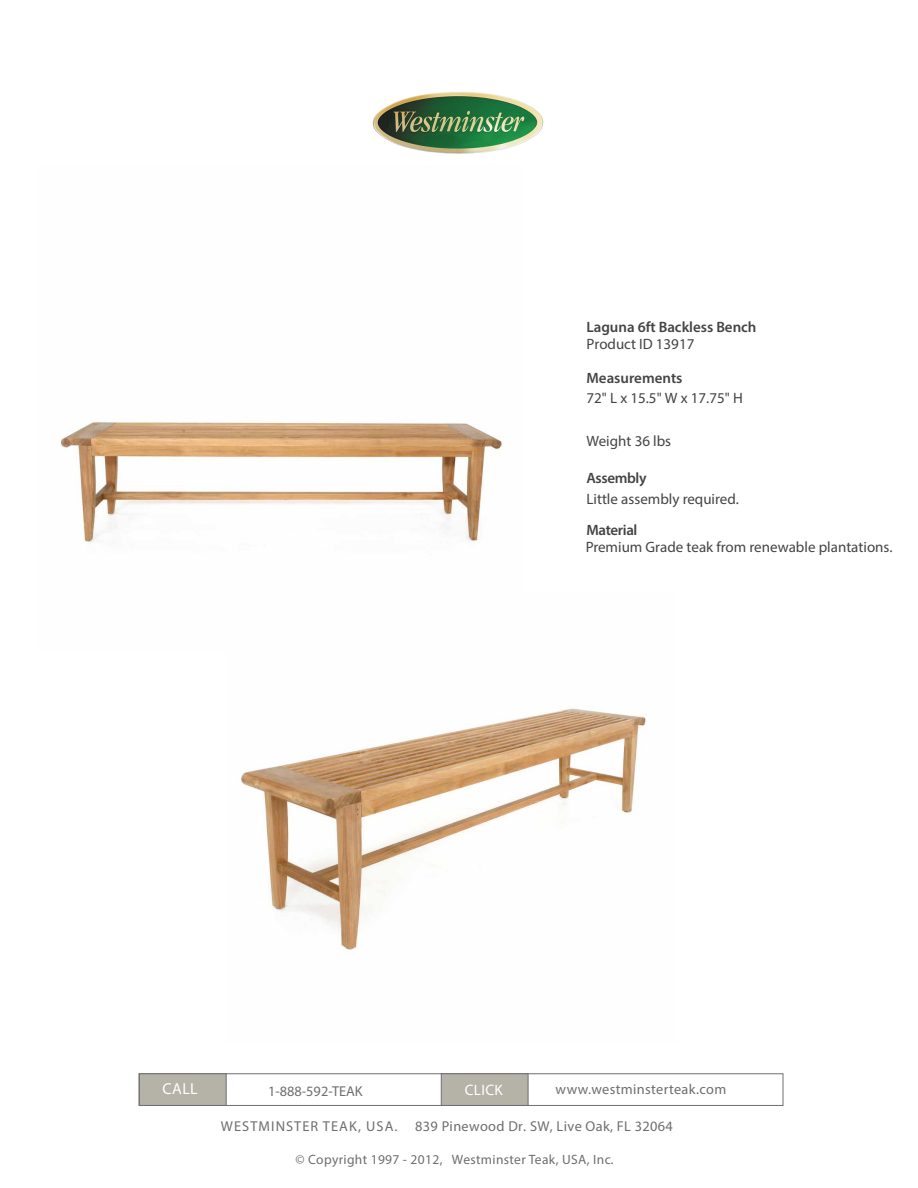
<style>
.page{position:relative;width:918px;height:1188px;background:#fff}
.page>*{position:absolute;margin:0;border:0;box-sizing:border-box;transform-origin:0 0}
.t1{font:15.9px "Myriad Pro";color:#fff}
.t2{font:15.15px "Myriad Pro";letter-spacing:.025em;color:#fff}
.t3{font:300 15px "Myriad Pro";color:#444445}
.t4{font:600 15px "Myriad Pro";color:#444445}
.t5{font:600 15px "Myriad Pro";letter-spacing:-.025em;color:#444445}
.t6{font:300 14.25px "Myriad Pro";letter-spacing:.025em;color:#6d6e71}
.t7{font:14.25px "Myriad Pro";letter-spacing:.025em;color:#6d6e71}
.t8{font:14.25px "Myriad Pro";color:#6d6e71}
.t9{font:300 13.5px "Myriad Pro";letter-spacing:.025em;color:#6d6e71}
.s1{font-weight:400}
</style>
<div class="page">
<div style="left:139px;top:1074px;width:644px;height:32px;border:1px solid #6d6e71"></div>
<div style="left:441px;top:1074px;width:87px;height:32px;background:#b5b3a7;border:1px solid #6d6e71"></div>
<div style="left:139px;top:1074px;width:87px;height:32px;background:#b5b3a7;border:1px solid #6d6e71"></div>
<img style="left:372px;top:91px;width:172px;height:63px">
<img style="left:241px;top:708px;width:405px;height:242px">
<img style="left:60px;top:421px;width:442px;height:122px">
<p class="t4" style="left:586px;top:318px;width:172px">Laguna 6ft Backless Bench</p>
<p class="t4" style="left:586px;top:368px;width:98px">Measurements</p>
<p class="t3" style="left:586px;top:388px;width:158px">72" L x 15.5" W x 17.75" H</p>
<p class="t3" style="left:586px;top:432px;width:86px">Weight 36 lbs</p>
<p class="t5" style="left:586px;top:468px;width:62px">Assembly</p>
<p class="t3" style="left:586px;top:490px;width:154px">Little assembly required.</p>
<p class="t3" style="left:586px;top:334px;width:109px">Product ID 13917</p>
<p class="t5" style="left:586px;top:520px;width:53px">Material</p>
<p class="t3" style="left:586px;top:538px;width:308px">Premium Grade teak from renewable plantations.</p>
<p class="t1" style="left:163px;top:1079px;width:37px">CALL</p>
<p class="t8" style="left:268px;top:1082px;width:96px">1-888-592-TEAK</p>
<p class="t2" style="left:465px;top:1081px;width:40px">CLICK</p>
<p class="t7" style="left:556px;top:1081px;width:172px">www.westminsterteak.com</p>
<p class="t6" style="left:221px;top:1117px;width:453px"><span class="s1">WESTMINSTER TEAK, USA.</span> 839 Pinewood Dr. SW, Live Oak, FL 32064</p>
<p class="t9" style="left:296px;top:1151px;width:320px">© Copyright 1997 - 2012, Westminster Teak, USA, Inc.</p>
</div>
